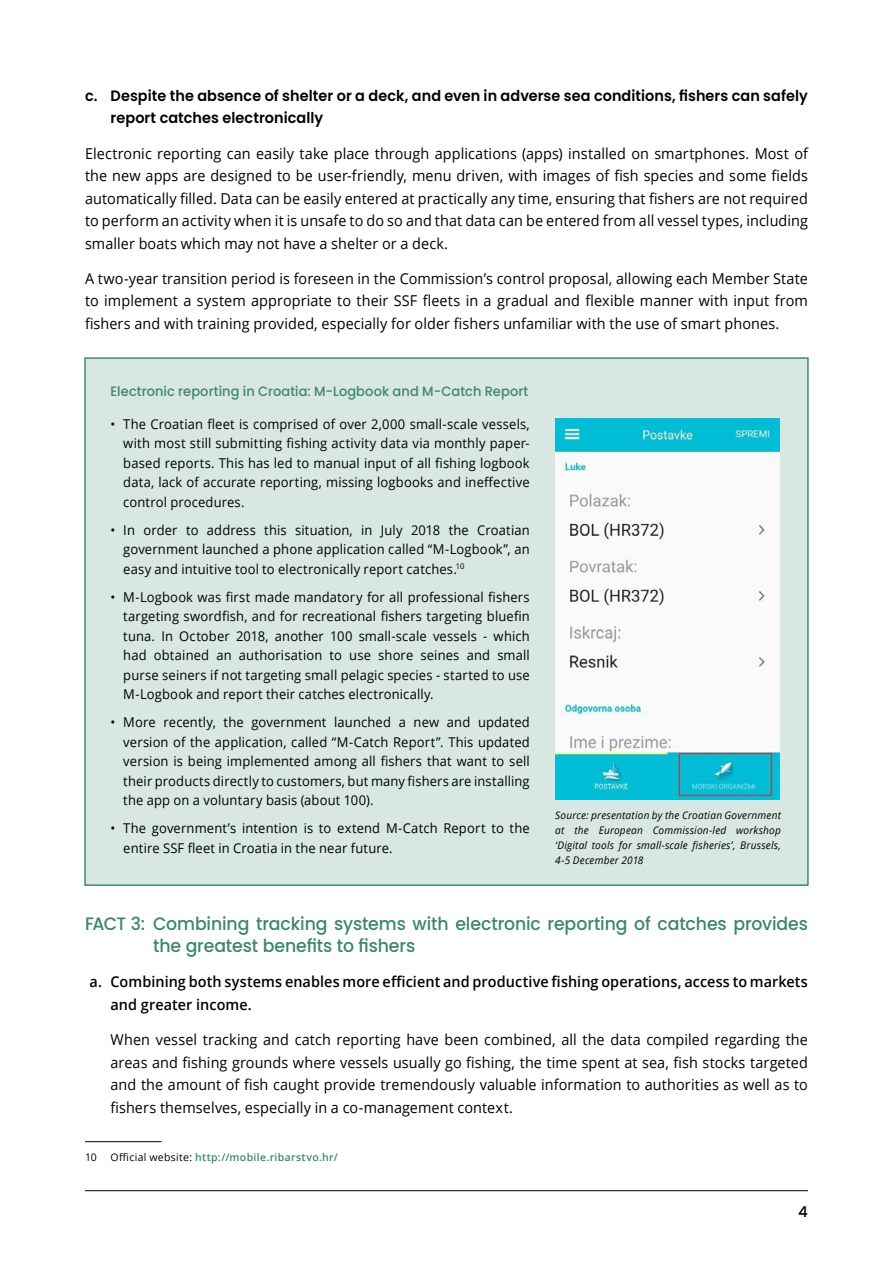
<style>
.page{position:relative;width:893px;height:1263px;background:#fff}
.page>*{position:absolute;margin:0;border:0;box-sizing:border-box;transform-origin:0 0}
.t1{font:500 18px/22.5px "Poppins";letter-spacing:-.005em;color:#3b876a;scale:.96 1}
.t2{font:15px/22.5px "Open Sans";letter-spacing:.005em;color:#000;text-align:justify;scale:.96 1}
.t3{font:600 15px/22.5px "Poppins";letter-spacing:.005em;color:#000;scale:.96 1}
.t4{font:600 15px/22.5px "Open Sans";letter-spacing:.005em;color:#000;scale:.96 1}
.t5{font:500 15px "Poppins";color:#000}
.t6{font:13.5px/19.5px "Open Sans";letter-spacing:.01em;color:#000;text-align:justify;scale:.96 1}
.t7{font:500 13.5px "Poppins";letter-spacing:.005em;color:#3d886a;scale:.96 1}
.t8{font:italic 10.5px/15px "Open Sans";letter-spacing:.02em;color:#000;text-align:justify;scale:.96 1}
.t9{font:600 10.5px "Open Sans";letter-spacing:.03em;color:#3d886a}
.t10{font:10.5px "Open Sans";color:#000}
.s1{font-weight:400;color:#000}
</style>
<div class="page">
<hr style="left:85px;top:1190px;width:723px;height:1px;background:#000">
<div style="left:84px;top:357px;width:725px;height:529px;background:#d8e7e1;border:1px solid #3d886a"></div>
<hr style="left:85px;top:1141px;width:77px;height:1px;background:#000">
<img style="left:555px;top:418px;width:224px;height:382px">
<p class="t3" style="left:111px;top:84px;width:728px;text-indent:-26px">c. Despite the absence of shelter or a deck, and even in adverse sea conditions, fishers can safely report catches electronically</p>
<p class="t2" style="left:85px;top:141px;width:754px">Electronic reporting can easily take place through applications (apps) installed on smartphones. Most of the new apps are designed to be user-friendly, menu driven, with images of fish species and some fields automatically filled. Data can be easily entered at practically any time, ensuring that fishers are not required to perform an activity when it is unsafe to do so and that data can be entered from all vessel types, including smaller boats which may not have a shelter or a deck.</p>
<p class="t2" style="left:85px;top:267px;width:754px">A two-year transition period is foreseen in the Commission’s control proposal, allowing each Member State to implement a system appropriate to their SSF fleets in a gradual and flexible manner with input from fishers and with training provided, especially for older fishers unfamiliar with the use of smart phones.</p>
<p class="t7" style="left:111px;top:384px;width:437px">Electronic reporting in Croatia: M-Logbook and M-Catch Report</p>
<p class="t6" style="left:123px;top:414px;width:425px;text-indent:-13px">• The Croatian fleet is comprised of over 2,000 small-scale vessels, with most still submitting fishing activity data via monthly paper&shy;based reports. This has led to manual input of all fishing logbook data, lack of accurate reporting, missing logbooks and ineffective control procedures.</p>
<p class="t6" style="left:123px;top:520px;width:425px;text-indent:-13px">• In order to address this situation, in July 2018 the Croatian government launched a phone application called “M-Logbook”, an easy and intuitive tool to electronically report catches.<sup>10</sup></p>
<p class="t6" style="left:123px;top:587px;width:425px;text-indent:-13px">• M-Logbook was first made mandatory for all professional fishers targeting swordfish, and for recreational fishers targeting bluefin tuna. In October 2018, another 100 small-scale vessels - which had obtained an authorisation to use shore seines and small purse seiners if not targeting small pelagic species - started to use M-Logbook and report their catches electronically.</p>
<p class="t6" style="left:123px;top:712px;width:425px;text-indent:-13px">• More recently, the government launched a new and updated version of the application, called “M-Catch Report”. This updated version is being implemented among all fishers that want to sell their products directly to customers, but many fishers are installing the app on a voluntary basis (about 100).</p>
<p class="t6" style="left:123px;top:818px;width:425px;text-indent:-13px">• The government’s intention is to extend M-Catch Report to the entire SSF fleet in Croatia in the near future.</p>
<p class="t8" style="left:555px;top:808px;width:237px">Source: presentation by the Croatian Government at the European Commission-led workshop ‘Digital tools for small-scale fisheries’, Brussels, 4-5 December 2018</p>
<h1 class="t1" style="left:153px;top:912px;width:684px;text-indent:-68px">FACT 3: Combining tracking systems with electronic reporting of catches provides the greatest benefits to fishers</h1>
<p class="t4" style="left:111px;top:970px;width:728px;text-indent:-21px">a. Combining both systems enables more efficient and productive fishing operations, access to markets and greater income.</p>
<p class="t2" style="left:111px;top:1028px;width:728px">When vessel tracking and catch reporting have been combined, all the data compiled regarding the areas and fishing grounds where vessels usually go fishing, the time spent at sea, fish stocks targeted and the amount of fish caught provide tremendously valuable information to authorities as well as to fishers themselves, especially in a co-management context.</p>
<p class="t10" style="left:85px;top:1150px;width:13px">10</p>
<p class="t9" style="left:111px;top:1150px;width:229px"><span class="s1">Official website:</span> http://mobile.ribarstvo.hr/</p>
<p class="t5" style="left:798px;top:1203px;width:11px">4</p>
</div>
